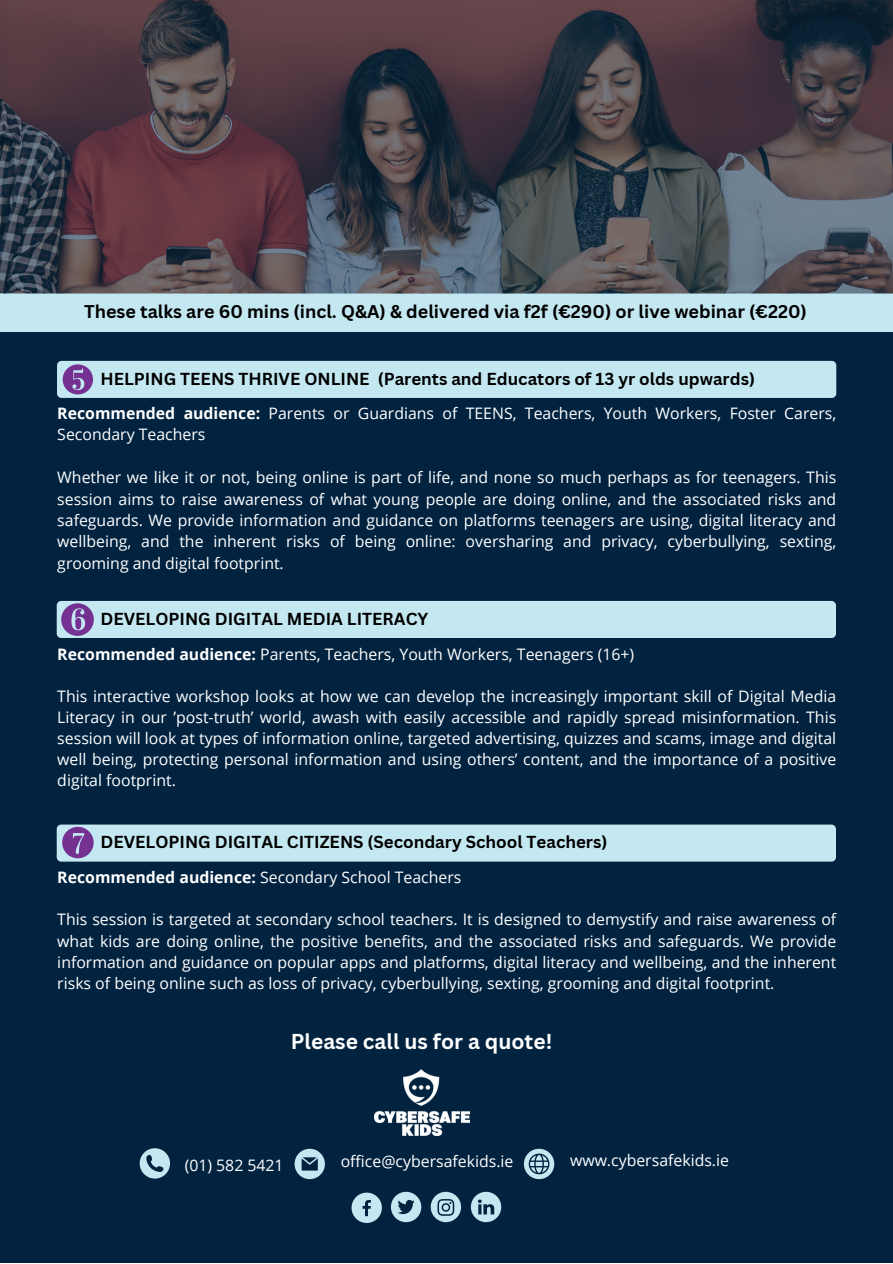
<style>
.page{position:relative;width:893px;height:1264px;background:#fff}
.page>*{position:absolute;margin:0;border:0;box-sizing:border-box;transform-origin:0 0}
.t1{font:700 21px "Canva Sans";color:#fff}
.t2{font:700 18px "Canva Sans";color:#000}
.t3{font:700 16.95px "Canva Sans";color:#000}
.t4{font:15.9px/21.3px "Open Sans";color:#fff;text-align:justify}
.s1{font-weight:700}
</style>
<div class="page">
<div style="left:0;top:0;width:892px;height:1262px;background:#022340"></div>
<img style="left:0;top:0;width:892px;height:293px">
<svg style="left:140px;top:1148px;width:30px;height:30px"></svg>
<svg style="left:524px;top:1148px;width:30px;height:31px"></svg>
<svg style="left:294px;top:1148px;width:31px;height:31px"></svg>
<svg style="left:391px;top:1191px;width:30px;height:31px"></svg>
<svg style="left:430px;top:1191px;width:31px;height:31px"></svg>
<svg style="left:471px;top:1191px;width:30px;height:31px"></svg>
<svg style="left:351px;top:1192px;width:31px;height:30px"></svg>
<div style="left:0;top:293px;width:892px;height:39px;background:#c4e8f1"></div>
<img style="left:374px;top:1069px;width:95px;height:66px">
<div style="left:57px;top:361px;width:779px;height:37px;background:#c4e8f1;border-radius:4px"></div>
<svg style="left:63px;top:364px;width:30px;height:30px"></svg>
<div style="left:57px;top:601px;width:778px;height:37px;background:#c4e8f1;border-radius:4px"></div>
<svg style="left:61px;top:603px;width:33px;height:33px"></svg>
<div style="left:57px;top:824px;width:778px;height:37px;background:#c4e8f1;border-radius:4px"></div>
<svg style="left:62px;top:826px;width:32px;height:32px"></svg>
<p class="t2" style="left:84px;top:299px;width:724px">These talks are 60 mins (incl. Q&amp;A) &amp; delivered via f2f (€290) or live webinar (€220)</p>
<p class="t3" style="left:100px;top:366px;width:656px">HELPING TEENS THRIVE ONLINE (Parents and Educators of 13 yr olds upwards)</p>
<p class="t4" style="left:57px;top:402px;width:780px"><span class="s1">Recommended audience:</span> Parents or Guardians of TEENS, Teachers, Youth Workers, Foster Carers,<br>Secondary Teachers</p>
<p class="t4" style="left:57px;top:466px;width:780px">Whether we like it or not, being online is part of life, and none so much perhaps as for teenagers. This session aims to raise awareness of what young people are doing online, and the associated risks and safeguards. We provide information and guidance on platforms teenagers are using, digital literacy and wellbeing, and the inherent risks of being online: oversharing and privacy, cyberbullying, sexting, grooming and digital footprint.</p>
<p class="t3" style="left:100px;top:607px;width:329px">DEVELOPING DIGITAL MEDIA LITERACY</p>
<p class="t4" style="left:57px;top:643px;width:578px"><span class="s1">Recommended audience:</span> Parents, Teachers, Youth Workers, Teenagers (16+)</p>
<p class="t4" style="left:57px;top:685px;width:780px">This interactive workshop looks at how we can develop the increasingly important skill of Digital Media Literacy in our ’post-truth’ world, awash with easily accessible and rapidly spread misinformation. This session will look at types of information online, targeted advertising, quizzes and scams, image and digital well being, protecting personal information and using others’ content, and the importance of a positive digital footprint.</p>
<p class="t3" style="left:100px;top:829px;width:508px">DEVELOPING DIGITAL CITIZENS (Secondary School Teachers)</p>
<p class="t4" style="left:57px;top:865px;width:405px"><span class="s1">Recommended audience:</span> Secondary School Teachers</p>
<p class="t4" style="left:57px;top:908px;width:780px">This session is targeted at secondary school teachers. It is designed to demystify and raise awareness of what kids are doing online, the positive benefits, and the associated risks and safeguards. We provide information and guidance on popular apps and platforms, digital literacy and wellbeing, and the inherent risks of being online such as loss of privacy, cyberbullying, sexting, grooming and digital footprint.</p>
<p class="t1" style="left:291px;top:1026px;width:263px">Please call us for a quote!</p>
<p class="t4" style="left:185px;top:1154px;width:100px">(01) 582 5421</p>
<p class="t4" style="left:340px;top:1150px;width:174px">office@cybersafekids.ie</p>
<p class="t4" style="left:570px;top:1149px;width:160px">www.cybersafekids.ie</p>
</div>
